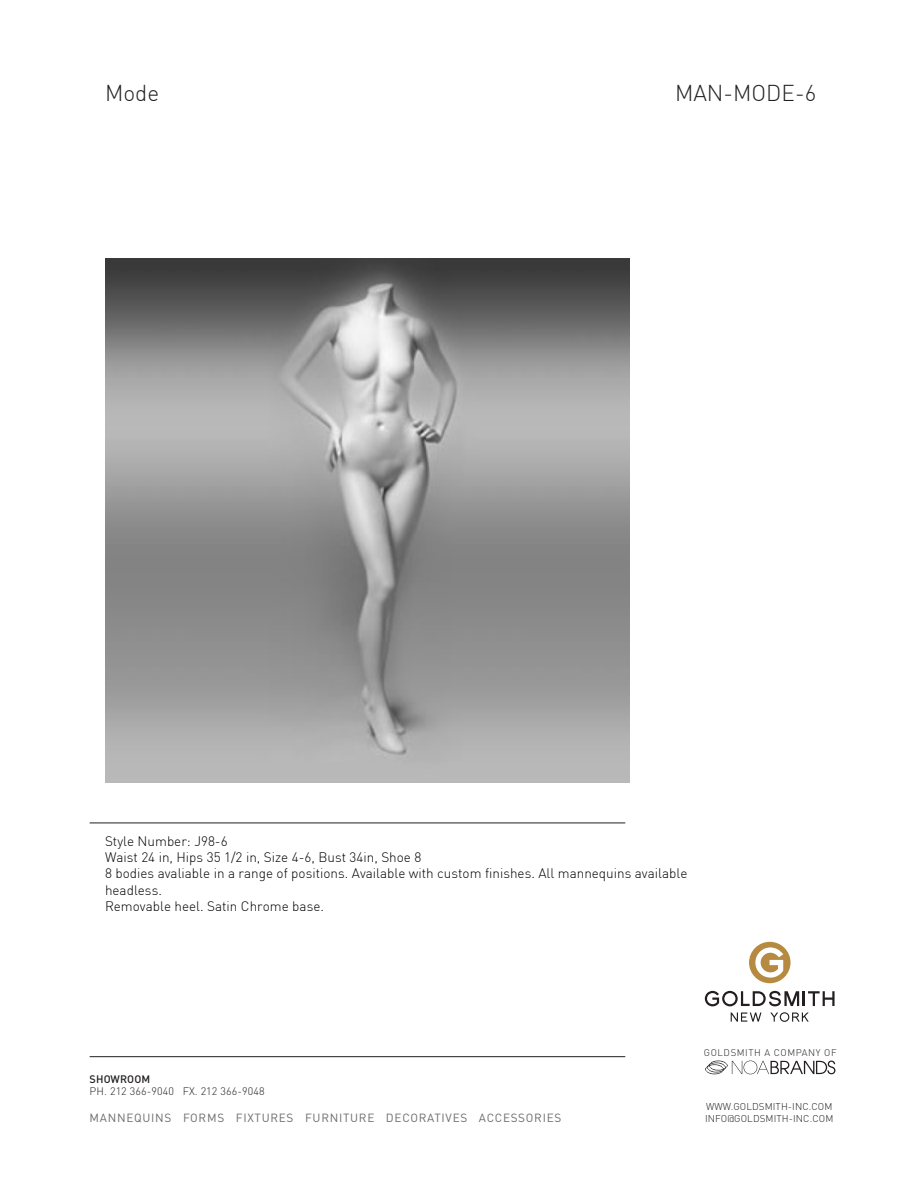
<style>
.page{position:relative;width:918px;height:1188px;background:#fff}
.page>*{position:absolute;margin:0;border:0;box-sizing:border-box;transform-origin:0 0}
.t1{font:300 22.5px "DIN Pro";color:#231f20}
.t2{font:300 13.5px/16.2px "DIN Pro";color:#000}
.t3{font:11.7px "DIN";letter-spacing:.06em;color:#6c6d70}
.t4{font:300 10.8px "DIN";letter-spacing:.01em;color:#231f20}
.t5{font:500 10.8px "DIN";letter-spacing:.01em;color:#231f20}
.t6{font:300 9.75px "DIN";letter-spacing:.01em;color:#231f20}
.t7{font:300 9.6px "DIN";letter-spacing:.06em;color:#231f20}
</style>
<div class="page">
<hr style="left:90px;top:823px;width:535px;height:1px;background:#231f20">
<hr style="left:90px;top:1056px;width:535px;height:1px;background:#231f20">
<div style="left:749px;top:942px;width:42px;height:41px;background:#b68b41;border-radius:50%"></div>
<svg style="left:705px;top:991px;width:130px;height:15px"></svg>
<svg style="left:731px;top:1013px;width:30px;height:9px"></svg>
<svg style="left:770px;top:1012px;width:39px;height:10px"></svg>
<svg style="left:755px;top:947px;width:28px;height:31px"></svg>
<svg style="left:705px;top:1061px;width:130px;height:13px"></svg>
<img style="left:105px;top:258px;width:525px;height:525px">
<h1 class="t1" style="left:105px;top:83px;width:56px">Mode</h1>
<h1 class="t1" style="left:675px;top:83px;width:143px">MAN-MODE-6</h1>
<p class="t2" style="left:105px;top:834px;width:584px">Style Number: J98-6<br>Waist 24 in, Hips 35 1/2 in, Size 4-6, Bust 34in, Shoe 8<br>8 bodies avaliable in a range of positions. Available with custom finishes. All mannequins available headless.<br>Removable heel. Satin Chrome base.</p>
<p class="t5" style="left:90px;top:1072px;width:62px">SHOWROOM</p>
<p class="t4" style="left:90px;top:1085px;width:177px">PH. 212 366-9040 FX. 212 366-9048</p>
<p class="t3" style="left:90px;top:1110px;width:473px">MANNEQUINS FORMS FIXTURES FURNITURE DECORATIVES ACCESSORIES</p>
<p class="t7" style="left:704px;top:1047px;width:134px">GOLDSMITH A COMPANY OF</p>
<p class="t6" style="left:706px;top:1100px;width:128px">WWW.GOLDSMITH-INC.COM</p>
<p class="t6" style="left:705px;top:1112px;width:130px">INFO@GOLDSMITH-INC.COM</p>
</div>
